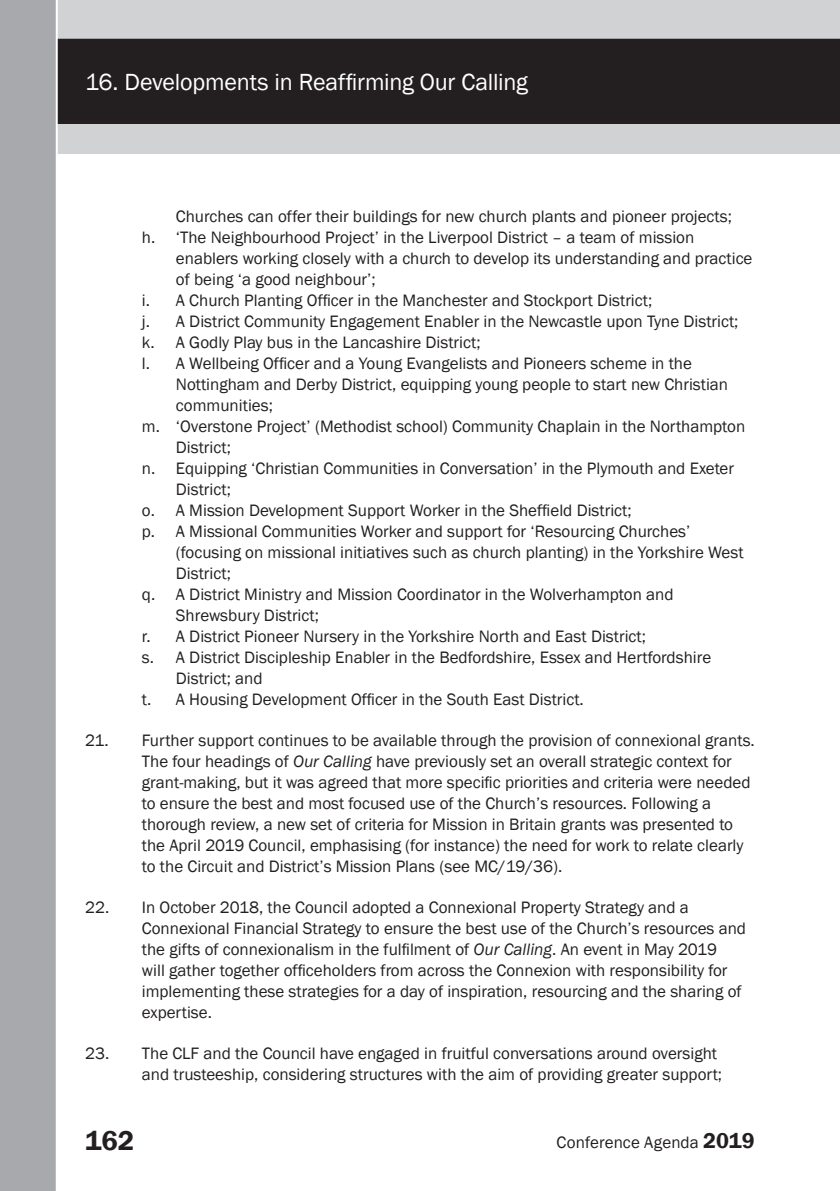
<style>
.page{position:relative;width:840px;height:1191px;background:#fff}
.page>*{position:absolute;margin:0;border:0;box-sizing:border-box;transform-origin:0 0}
.t1{font:600 28px "Franklin Gothic";color:#231f20}
.t2{font:24px "Franklin Gothic";letter-spacing:-.01em;color:#fff}
.t3{font:17px/21px "Franklin Gothic";color:#231f20}
.s1{font-style:italic}
.s2{font-weight:600;font-size:22px}
</style>
<div class="page">
<div style="left:0;top:0;width:839px;height:154px;background:#d1d2d4"></div>
<div style="left:58px;top:39px;width:781px;height:85px;background:#231f20"></div>
<div style="left:0;top:0;width:58px;height:1191px;background:#a8a9ad"></div>
<h2 class="t2" style="left:85px;top:67px;width:444px">16. Developments in Reaffirming Our Calling</h2>
<p class="t3" style="left:176px;top:206px;width:557px">Churches can offer their buildings for new church plants and pioneer projects;</p>
<p class="t3" style="left:176px;top:227px;width:577px;text-indent:-34px">h. ‘The Neighbourhood Project’ in the Liverpool District – a team of mission enablers working closely with a church to develop its understanding and practice of being ‘a good neighbour’;</p>
<p class="t3" style="left:142px;top:290px;width:511px">i. A Church Planting Officer in the Manchester and Stockport District;</p>
<p class="t3" style="left:142px;top:311px;width:597px">j. A District Community Engagement Enabler in the Newcastle upon Tyne District;</p>
<p class="t3" style="left:142px;top:332px;width:340px">k. A Godly Play bus in the Lancashire District;</p>
<p class="t3" style="left:176px;top:353px;width:553px;text-indent:-34px">l. A Wellbeing Officer and a Young Evangelists and Pioneers scheme in the<br>Nottingham and Derby District, equipping young people to start new Christian communities;</p>
<p class="t3" style="left:176px;top:416px;width:570px;text-indent:-34px">m. ‘Overstone Project’ (Methodist school) Community Chaplain in the Northampton<br>District;</p>
<p class="t3" style="left:176px;top:458px;width:559px;text-indent:-34px">n. Equipping ‘Christian Communities in Conversation’ in the Plymouth and Exeter<br>District;</p>
<p class="t3" style="left:142px;top:500px;width:491px">o. A Mission Development Support Worker in the Sheffield District;</p>
<p class="t3" style="left:176px;top:521px;width:569px;text-indent:-34px">p. A Missional Communities Worker and support for ‘Resourcing Churches’ (focusing on missional initiatives such as church planting) in the Yorkshire West<br>District;</p>
<p class="t3" style="left:176px;top:584px;width:499px;text-indent:-34px">q. A District Ministry and Mission Coordinator in the Wolverhampton and<br>Shrewsbury District;</p>
<p class="t3" style="left:142px;top:626px;width:505px">r. A District Pioneer Nursery in the Yorkshire North and East District;</p>
<p class="t3" style="left:176px;top:647px;width:536px;text-indent:-34px">s. A District Discipleship Enabler in the Bedfordshire, Essex and Hertfordshire<br>District; and</p>
<p class="t3" style="left:142px;top:689px;width:443px">t. A Housing Development Officer in the South East District.</p>
<p class="t3" style="left:142px;top:730px;width:614px;text-indent:-57px">21. Further support continues to be available through the provision of connexional grants.<br>The four headings of <span class="s1">Our Calling</span> have previously set an overall strategic context for grant-making, but it was agreed that more specific priorities and criteria were needed to ensure the best and most focused use of the Church’s resources. Following a thorough review, a new set of criteria for Mission in Britain grants was presented to the April 2019 Council, emphasising (for instance) the need for work to relate clearly to the Circuit and District’s Mission Plans (see MC/19/36).</p>
<p class="t3" style="left:142px;top:897px;width:605px;text-indent:-57px">22. In October 2018, the Council adopted a Connexional Property Strategy and a Connexional Financial Strategy to ensure the best use of the Church’s resources and the gifts of connexionalism in the fulfilment of <span class="s1">Our Calling</span>. An event in May 2019<br>will gather together officeholders from across the Connexion with responsibility for implementing these strategies for a day of inspiration, resourcing and the sharing of expertise.</p>
<p class="t3" style="left:85px;top:1042px;width:638px;text-align:right">23. The CLF and the Council have engaged in fruitful conversations around oversight and trusteeship, considering structures with the aim of providing greater support;</p>
<h1 class="t1" style="left:85px;top:1123px;width:51px">162</h1>
<p class="t3" style="left:556px;top:1132px;width:200px">Conference Agenda <span class="s2">2019</span></p>
</div>
